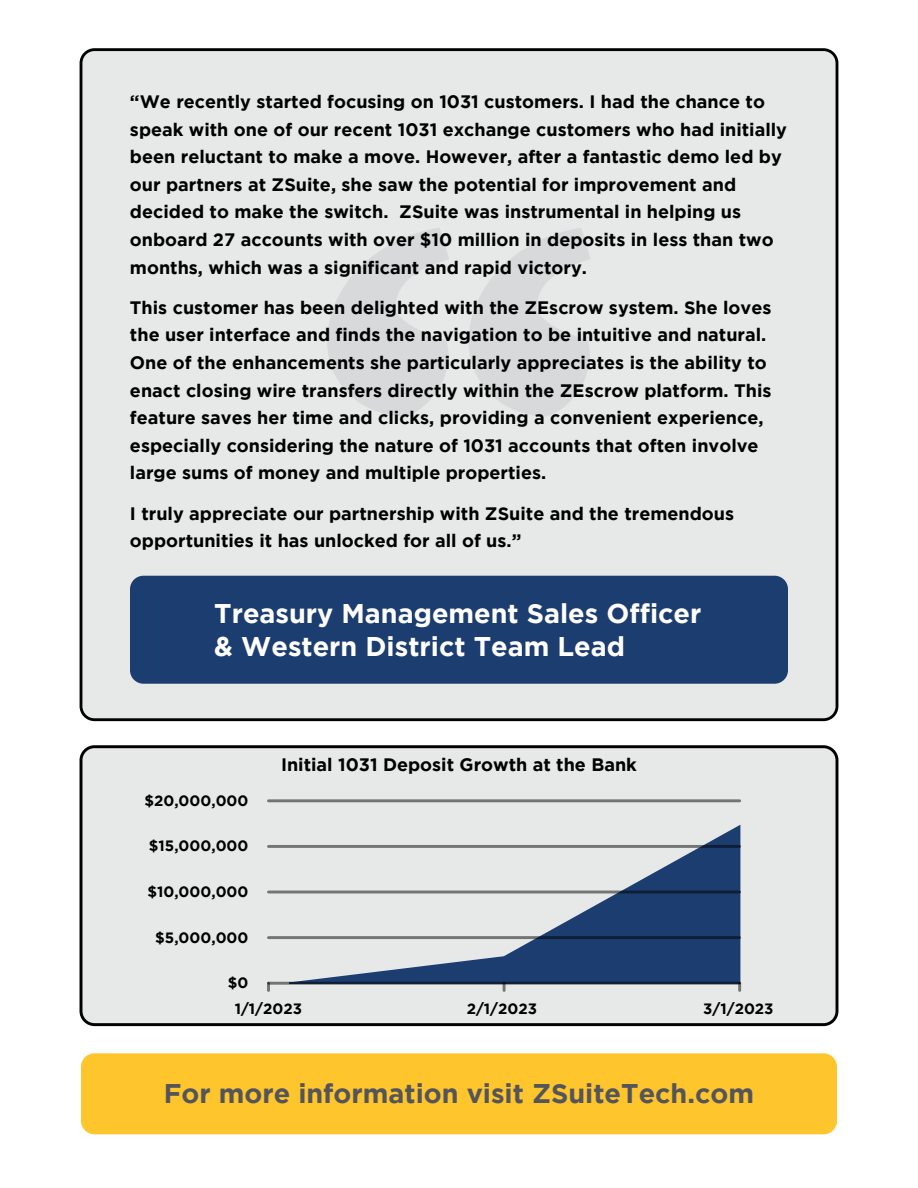
<style>
.page{position:relative;width:918px;height:1188px;background:#fff}
.page>*{position:absolute;margin:0;border:0;box-sizing:border-box;transform-origin:0 0}
.t1{font:700 27px/32.4px "Gotham";color:#fff}
.t2{font:700 27px "Gotham";color:#54555a}
.t3{font:700 18px/27.6px "Gotham";color:#000}
.t4{font:700 15px/25.2px "Gotham";color:#000}
</style>
<div class="page">
<div style="left:81px;top:747px;width:756px;height:278px;background:#e7e8e8;border-radius:14px"></div>
<div style="left:80px;top:745px;width:758px;height:281px;border:3px solid #000;border-radius:14px"></div>
<div style="left:81px;top:1053px;width:756px;height:81px;background:#ffc52d;border-radius:14px"></div>
<div style="left:81px;top:50px;width:756px;height:670px;background:#e7e8e8;border-radius:14px"></div>
<div style="left:80px;top:48px;width:758px;height:673px;border:3px solid #000;border-radius:14px"></div>
<div style="left:130px;top:576px;width:658px;height:108px;background:#1c3d6f;border-radius:14px"></div>
<svg style="left:327px;top:228px;width:263px;height:188px;fill:#d8d9da"></svg>
<svg style="left:267px;top:824px;width:475px;height:161px"></svg>
<hr style="left:269px;top:799px;width:471px;height:3px;background:#000">
<hr style="left:269px;top:845px;width:471px;height:3px;background:#000">
<hr style="left:269px;top:891px;width:471px;height:2px;background:#000">
<hr style="left:269px;top:936px;width:471px;height:3px;background:#000">
<hr style="left:269px;top:982px;width:471px;height:3px;background:#000">
<svg style="left:738px;top:983px;width:3px;height:7px"></svg>
<svg style="left:503px;top:983px;width:3px;height:7px"></svg>
<svg style="left:267px;top:983px;width:3px;height:7px"></svg>
<p class="t3" style="left:130px;top:87px;width:659px">“We recently started focusing on 1031 customers. I had the chance to speak with one of our recent 1031 exchange customers who had initially been reluctant to make a move. However, after a fantastic demo led by our partners at ZSuite, she saw the potential for improvement and decided to make the switch. ZSuite was instrumental in helping us onboard 27 accounts with over $10 million in deposits in less than two months, which was a significant and rapid victory.</p>
<p class="t3" style="left:130px;top:293px;width:643px">This customer has been delighted with the ZEscrow system. She loves the user interface and finds the navigation to be intuitive and natural.<br>One of the enhancements she particularly appreciates is the ability to enact closing wire transfers directly within the ZEscrow platform. This feature saves her time and clicks, providing a convenient experience, especially considering the nature of 1031 accounts that often involve large sums of money and multiple properties.</p>
<p class="t3" style="left:130px;top:499px;width:606px">I truly appreciate our partnership with ZSuite and the tremendous opportunities it has unlocked for all of us.”</p>
<h1 class="t1" style="left:214px;top:597px;width:489px">Treasury Management Sales Officer &amp; Western District Team Lead</h1>
<p class="t3" style="left:281px;top:751px;width:357px">Initial 1031 Deposit Growth at the Bank</p>
<p class="t4" style="left:144px;top:788px;width:105px">$20,000,000</p>
<p class="t4" style="left:149px;top:833px;width:101px">$15,000,000</p>
<p class="t4" style="left:147px;top:879px;width:102px">$10,000,000</p>
<p class="t4" style="left:155px;top:924px;width:95px">$5,000,000</p>
<p class="t4" style="left:235px;top:970px;width:69px;text-indent:-7px">$0<br>1/1/2023</p>
<p class="t4" style="left:467px;top:995px;width:72px">2/1/2023</p>
<p class="t4" style="left:703px;top:996px;width:72px">3/1/2023</p>
<h1 class="t2" style="left:164px;top:1078px;width:592px">For more information visit ZSuiteTech.com</h1>
</div>
